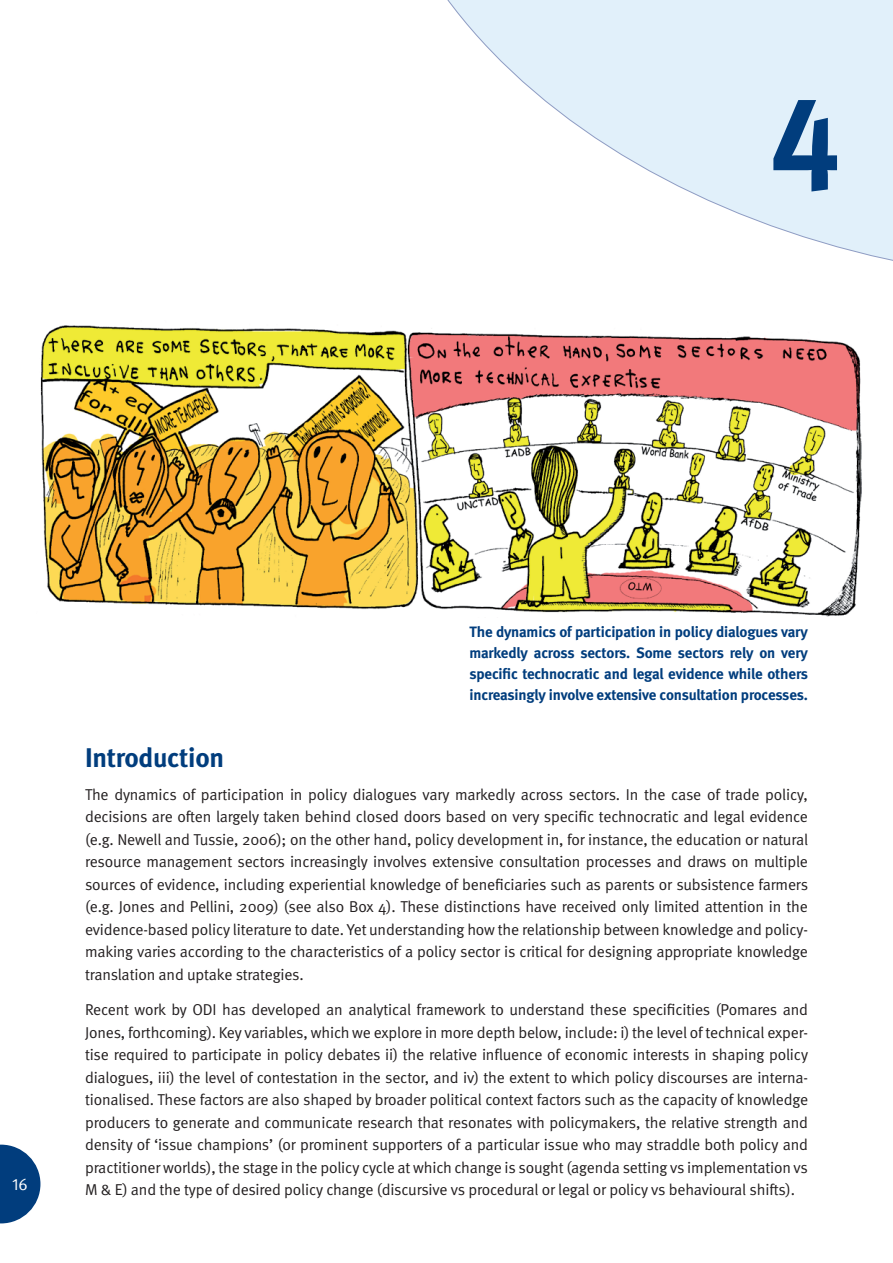
<style>
.page{position:relative;width:893px;height:1263px;background:#fff}
.page>*{position:absolute;margin:0;border:0;box-sizing:border-box;transform-origin:0 0}
.a4_Chap_number{font:129px "Meta Bold Expert";color:#013d7d}
._4_Subhead{font:700 27px "Meta";letter-spacing:-.01em;color:#013d7d}
.t1{font:16.5px "Meta Normal Expert";color:#fff}
._1_Body_text{font:15.75px/22.5px "Meta Normal";letter-spacing:-.01em;color:#231f20;text-align:justify}
._7_Caption{font:700 15px/21px "Meta";letter-spacing:-.015em;color:#013d7d;text-align:justify}
</style>
<div class="page">
<svg style="left:0;top:1144px;width:40px;height:79px"></svg>
<svg style="left:447px;top:0;width:445px;height:261px"></svg>
<svg style="left:892px;top:0;width:1px;height:261px"></svg>
<img style="left:40px;top:325px;width:821px;height:292px">
<p class="a4_Chap_number" style="left:769px;top:60px;width:73px">4</p>
<p class="t1" style="left:12px;top:1175px;width:17px">16</p>
<p class="_7_Caption" style="left:469px;top:620px;width:340px">The dynamics of participation in policy dialogues vary markedly across sectors. Some sectors rely on very specific technocratic and legal evidence while others increasingly involve extensive consultation processes.</p>
<p class="_4_Subhead" style="left:85px;top:740px;width:141px">Introduction</p>
<p class="_1_Body_text" style="left:85px;top:783px;width:725px">The dynamics of participation in policy dialogues vary markedly across sectors. In the case of trade policy, decisions are often largely taken behind closed doors based on very specific technocratic and legal evidence (e.g. Newell and Tussie, 2006); on the other hand, policy development in, for instance, the education or natural resource management sectors increasingly involves extensive consultation processes and draws on multiple sources of evidence, including experiential knowledge of beneficiaries such as parents or subsistence farmers (e.g. Jones and Pellini, 2009) (see also Box 4). These distinctions have received only limited attention in the evidence-based policy literature to date. Yet understanding how the relationship between knowledge and policy&shy;making varies according to the characteristics of a policy sector is critical for designing appropriate knowledge translation and uptake strategies.</p>
<p class="_1_Body_text" style="left:85px;top:998px;width:724px">Recent work by ODI has developed an analytical framework to understand these specificities (Pomares and Jones, forthcoming). Key variables, which we explore in more depth below, include: i) the level of technical exper&shy;tise required to participate in policy debates ii) the relative influence of economic interests in shaping policy dialogues, iii) the level of contestation in the sector, and iv) the extent to which policy discourses are interna&shy;tionalised. These factors are also shaped by broader political context factors such as the capacity of knowledge producers to generate and communicate research that resonates with policymakers, the relative strength and density of ‘issue champions’ (or prominent supporters of a particular issue who may straddle both policy and practitioner worlds), the stage in the policy cycle at which change is sought (agenda setting vs implementation vs M &amp; E) and the type of desired policy change (discursive vs procedural or legal or policy vs behavioural shifts).</p>
</div>
